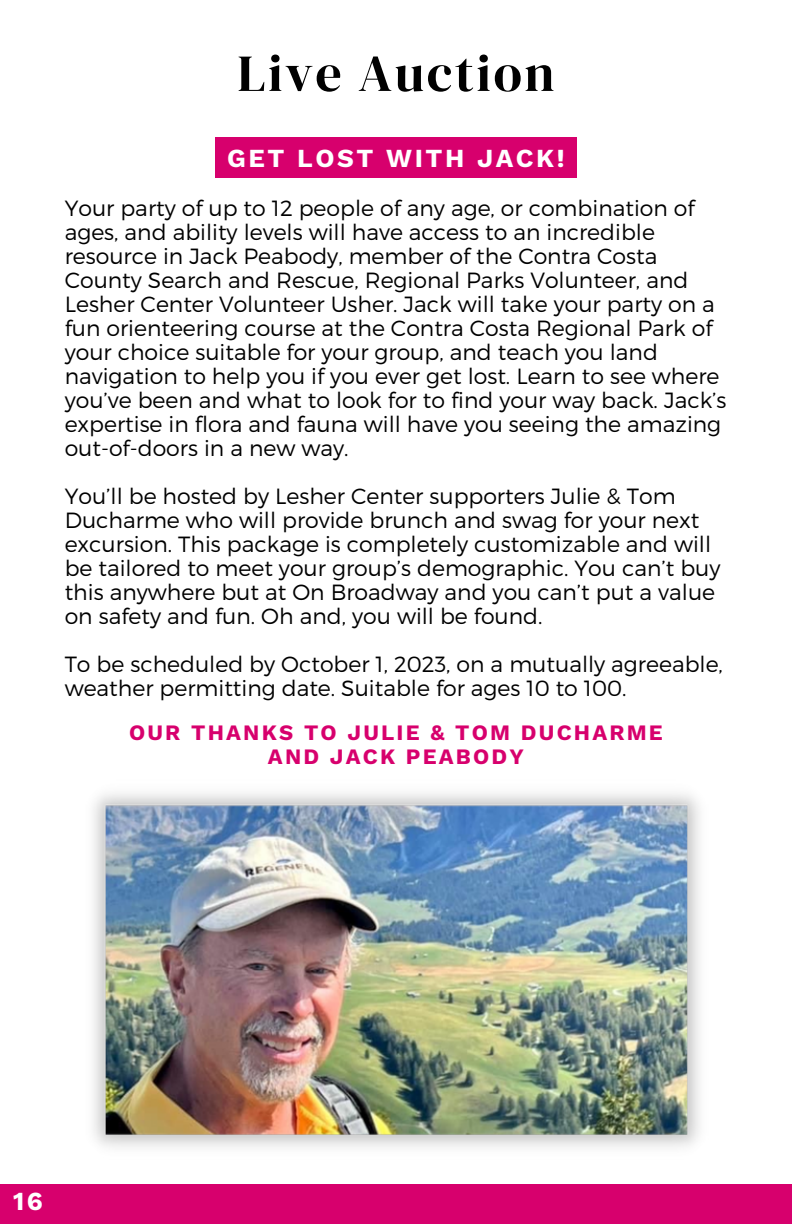
<style>
.page{position:relative;width:792px;height:1224px;background:#fff}
.page>*{position:absolute;margin:0;border:0;box-sizing:border-box;transform-origin:0 0}
.t1{font:52px "DM Serif Display";letter-spacing:.05em;color:#000}
.t2{font:700 26px "Work Sans";letter-spacing:.1em;color:#fff}
.t3{font:300 22px/24px "Montserrat";color:#000}
.t4{font:700 22px/24px "Work Sans";letter-spacing:.1em;color:#d7006d;text-align:center}
</style>
<div class="page">
<div style="left:0;top:1185px;width:792px;height:39px;background:#d7006d"></div>
<img style="left:93px;top:793px;width:607px;height:354px">
<div style="left:216px;top:138px;width:361px;height:40px;background:#d7006d"></div>
<h1 class="t1" style="left:237px;top:37px;width:319px">Live Auction</h1>
<p class="t2" style="left:227px;top:143px;width:339px">GET LOST WITH JACK!</p>
<p class="t3" style="left:65px;top:195px;width:663px">Your party of up to 12 people of any age, or combination of ages, and ability levels will have access to an incredible resource in Jack Peabody, member of the Contra Costa County Search and Rescue, Regional Parks Volunteer, and Lesher Center Volunteer Usher. Jack will take your party on a fun orienteering course at the Contra Costa Regional Park of your choice suitable for your group, and teach you land navigation to help you if you ever get lost. Learn to see where you’ve been and what to look for to find your way back. Jack’s expertise in flora and fauna will have you seeing the amazing out-of-doors in a new way.</p>
<p class="t3" style="left:65px;top:483px;width:657px">You’ll be hosted by Lesher Center supporters Julie &amp; Tom Ducharme who will provide brunch and swag for your next excursion. This package is completely customizable and will be tailored to meet your group’s demographic. You can’t buy this anywhere but at On Broadway and you can’t put a value on safety and fun. Oh and, you will be found.</p>
<p class="t3" style="left:65px;top:651px;width:660px">To be scheduled by October 1, 2023, on a mutually agreeable, weather permitting date. Suitable for ages 10 to 100.</p>
<p class="t4" style="left:129px;top:720px;width:535px">OUR THANKS TO JULIE &amp; TOM DUCHARME<br>AND JACK PEABODY</p>
<p class="t2" style="left:13px;top:1186px;width:31px">16</p>
</div>
